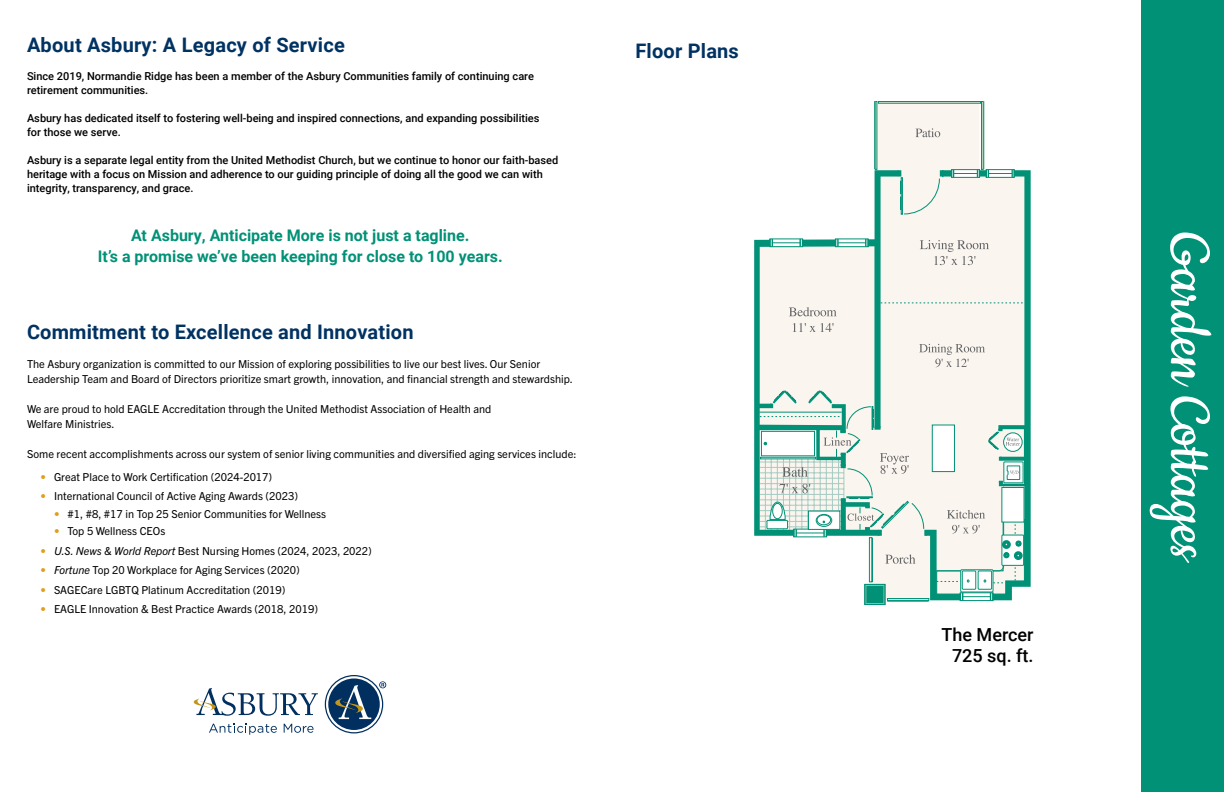
<style>
.page{position:relative;width:1224px;height:792px;background:#fff}
.page>*{position:absolute;margin:0;border:0;box-sizing:border-box;transform-origin:0 0}
.t1{font:67px "Cookie";color:#fff}
.t2{font:700 20px "Roboto";letter-spacing:.01em;color:#003262}
.t3{font:500 18px "Roboto";color:#000}
.t4{font:700 16px "Roboto";color:#009176}
.t5{font:11px/15px "Trade Gothic Next LT Pro";color:#000}
.t6{font:500 11px/14px "Roboto";color:#000}
.s1{font-weight:700;color:#e09e19}
.s2{font-style:italic}
</style>
<div class="page">
<div style="left:1141px;top:0;width:83px;height:792px;background:#009176"></div>
<svg style="left:793px;top:101px;width:233px;height:483px"></svg>
<div style="left:870px;top:535px;width:60px;height:65px;background:#faf5ee"></div>
<svg style="left:754px;top:170px;width:147px;height:366px;fill:#faf5ee"></svg>
<svg style="left:924px;top:170px;width:107px;height:430px;background:#dbe9df"></svg>
<svg style="left:986px;top:169px;width:28px;height:9px"></svg>
<svg style="left:986px;top:170px;width:29px;height:7px"></svg>
<div style="left:951px;top:169px;width:29px;height:9px;background:#199b82"></div>
<svg style="left:951px;top:170px;width:29px;height:7px"></svg>
<svg style="left:835px;top:239px;width:34px;height:8px"></svg>
<svg style="left:769px;top:239px;width:34px;height:8px"></svg>
<div style="left:932px;top:425px;width:23px;height:47px;background:#fff;border:1px solid #009176"></div>
<hr style="left:759px;top:412px;width:83px;height:1px;background:#009176">
<div style="left:869px;top:537px;width:3px;height:45px;background:#faf5ee;border:1px solid #009176"></div>
<hr style="left:872px;top:538px;width:1px;height:44px;background:#009176">
<div style="left:887px;top:598px;width:42px;height:3px;background:#f1e6d2;border:1px solid #009176"></div>
<hr style="left:887px;top:601px;width:42px;height:1px;background:#009176">
<svg style="left:864px;top:584px;width:22px;height:21px"></svg>
<div style="left:865px;top:584px;width:20px;height:21px;border:1px solid #009176"></div>
<hr style="left:874px;top:101px;width:1px;height:68px;background:#009176">
<div style="left:981px;top:101px;width:3px;height:69px;background:#f1e6d2;border:1px solid #009176"></div>
<hr style="left:983px;top:101px;width:1px;height:68px;background:#009176">
<hr style="left:878px;top:101px;width:102px;height:1px;background:#009176">
<svg style="left:916px;top:128px;width:24px;height:9px"></svg>
<svg style="left:920px;top:240px;width:69px;height:25px;background:#e5e1db"></svg>
<svg style="left:919px;top:344px;width:66px;height:23px;background:#e5e0db"></svg>
<svg style="left:789px;top:307px;width:48px;height:9px"></svg>
<svg style="left:793px;top:323px;width:41px;height:9px"></svg>
<svg style="left:885px;top:554px;width:30px;height:10px"></svg>
<div style="left:1003px;top:433px;width:19px;height:19px;border:1px solid #009176;border-radius:50%"></div>
<svg style="left:881px;top:303px;width:144px;height:1px"></svg>
<svg style="left:897px;top:170px;width:46px;height:45px;background:#e1ebe2"></svg>
<svg style="left:988px;top:429px;width:32px;height:21px"></svg>
<svg style="left:1004px;top:462px;width:19px;height:21px"></svg>
<div style="left:1004px;top:462px;width:19px;height:21px;border:1px solid #009176"></div>
<svg style="left:936px;top:466px;width:89px;height:135px"></svg>
<svg style="left:760px;top:390px;width:167px;height:147px;background:#d0e3da"></svg>
<div style="left:761px;top:431px;width:54px;height:25px;border:1px solid #009176"></div>
<svg style="left:209px;top:724px;width:68px;height:11px"></svg>
<svg style="left:284px;top:724px;width:30px;height:9px"></svg>
<svg style="left:194px;top:688px;width:124px;height:28px"></svg>
<svg style="left:325px;top:675px;width:61px;height:58px"></svg>
<p class="t2" style="left:27px;top:30px;width:319px">About Asbury: A Legacy of Service</p>
<p class="t6" style="left:27px;top:68px;width:509px">Since 2019, Normandie Ridge has been a member of the Asbury Communities family of continuing care retirement communities.</p>
<p class="t6" style="left:27px;top:110px;width:514px">Asbury has dedicated itself to fostering well-being and inspired connections, and expanding possibilities for those we serve.</p>
<p class="t6" style="left:27px;top:152px;width:533px">Asbury is a separate legal entity from the United Methodist Church, but we continue to honor our faith-based heritage with a focus on Mission and adherence to our guiding principle of doing all the good we can with integrity, transparency, and grace.</p>
<p class="t4" style="left:131px;top:224px;width:340px">At Asbury, Anticipate More is not just a tagline.</p>
<p class="t4" style="left:98px;top:245px;width:406px">It’s a promise we’ve been keeping for close to 100 years.</p>
<p class="t2" style="left:27px;top:318px;width:388px">Commitment to Excellence and Innovation</p>
<p class="t5" style="left:27px;top:356px;width:548px">The Asbury organization is committed to our Mission of exploring possibilities to live our best lives. Our Senior<br>Leadership Team and Board of Directors prioritize smart growth, innovation, and financial strength and stewardship.</p>
<p class="t5" style="left:27px;top:401px;width:466px">We are proud to hold EAGLE Accreditation through the United Methodist Association of Health and</p>
<p class="t5" style="left:27px;top:416px;width:89px">Welfare Ministries.</p>
<p class="t5" style="left:27px;top:446px;width:551px">Some recent accomplishments across our system of senior living communities and diversified aging services include:</p>
<p class="t5" style="left:40px;top:469px;width:233px"><span class="s1">•</span> Great Place to Work Certification (2024-2017)</p>
<p class="t5" style="left:40px;top:488px;width:259px"><span class="s1">•</span> International Council of Active Aging Awards (2023)</p>
<p class="t5" style="left:54px;top:506px;width:274px"><span class="s1">•</span> #1, #8, #17 in Top 25 Senior Communities for Wellness</p>
<p class="t5" style="left:54px;top:523px;width:113px"><span class="s1">•</span> Top 5 Wellness CEOs</p>
<p class="t5" style="left:40px;top:543px;width:333px"><span class="s1">•</span> <span class="s2">U.S. News &amp; World Report</span> Best Nursing Homes (2024, 2023, 2022)</p>
<p class="t5" style="left:40px;top:562px;width:261px"><span class="s1">•</span> <span class="s2">Fortune</span> Top 20 Workplace for Aging Services (2020)</p>
<p class="t5" style="left:40px;top:582px;width:246px"><span class="s1">•</span> SAGECare LGBTQ Platinum Accreditation (2019)</p>
<p class="t5" style="left:40px;top:601px;width:279px"><span class="s1">•</span> EAGLE Innovation &amp; Best Practice Awards (2018, 2019)</p>
<p class="t2" style="left:635px;top:36px;width:105px">Floor Plans</p>
<p class="t3" style="left:942px;top:622px;width:94px">The Mercer</p>
<p class="t3" style="left:952px;top:643px;width:83px">725 sq. ft.</p>
<p class="t1" style="left:1224px;top:233px;width:332px;rotate:90deg">Garden Cottages</p>
</div>
